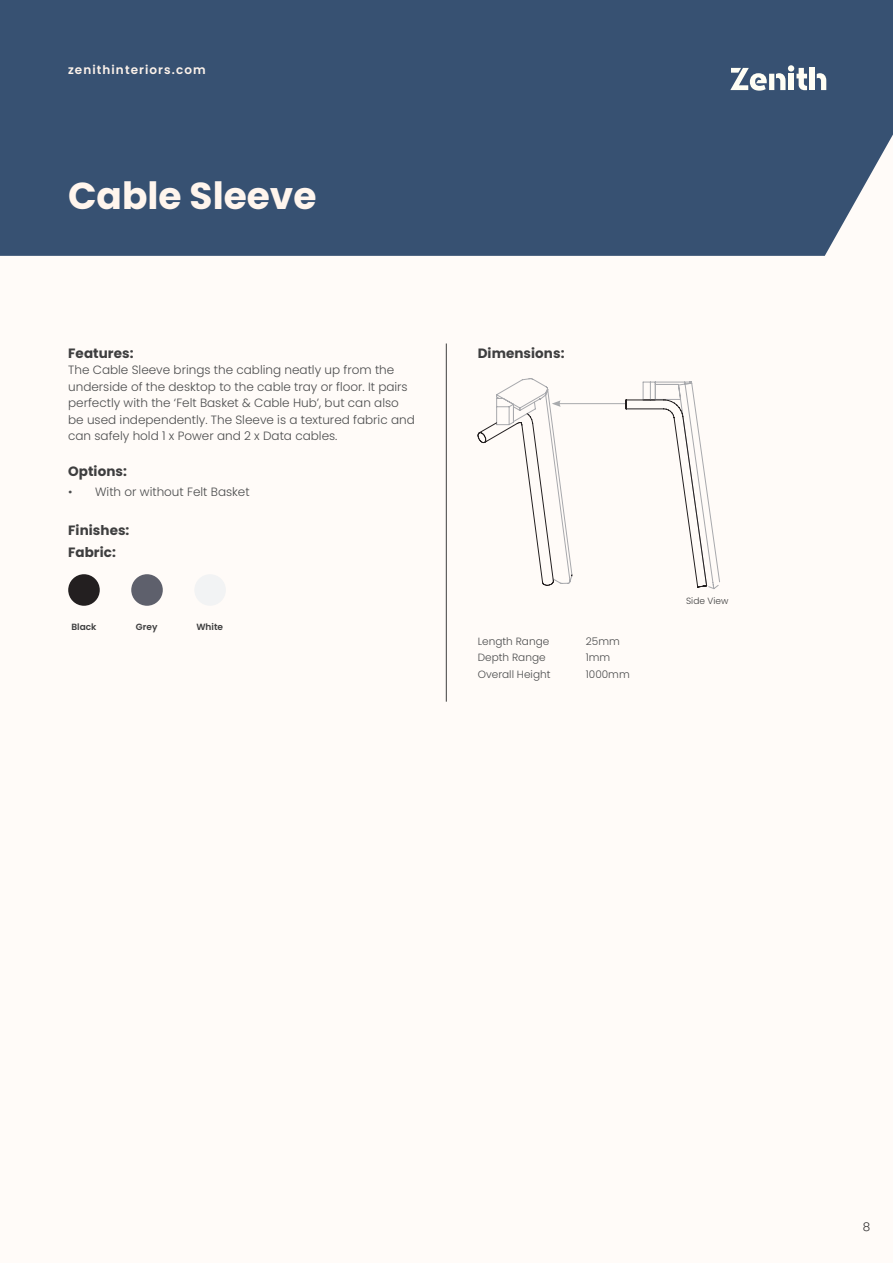
<style>
.page{position:relative;width:893px;height:1263px;background:#fffbf8}
.page>*{position:absolute;margin:0;border:0;box-sizing:border-box;transform-origin:0 0}
.PRODUCT_NAME{font:700 37.5px "Poppins";color:#fff5ed}
.COPY{font:700 13.5px "Poppins";letter-spacing:.005em;color:#3e3e3f}
.COPY-2{font:300 12px/16.5px "Poppins";color:#4b4c4d}
.t1{font:600 12px "Poppins";letter-spacing:.09em;color:#fdf3eb}
.t2{font:300 12px "Poppins";color:#312f30}
.COPY-3{font:300 10.5px "Poppins";color:#4b4c4d}
.COLOURS_SPECS{font:600 9px "Poppins";color:#3e3e3f}
.COLOURS_SPECS-2{font:300 9px "Poppins";color:#3e3e3f}
</style>
<div class="page">
<div style="left:0;top:0;width:893px;height:256px;background:#375172"></div>
<div style="left:788px;top:74px;width:6px;height:16px;background:#fffef4"></div>
<div style="left:788px;top:65px;width:6px;height:7px;background:#fffef4;border-radius:50%"></div>
<svg style="left:796px;top:68px;width:11px;height:23px"></svg>
<div style="left:810px;top:68px;width:5px;height:22px;background:#fffef4"></div>
<svg style="left:817px;top:73px;width:9px;height:17px"></svg>
<svg style="left:730px;top:68px;width:55px;height:23px"></svg>
<hr style="left:446px;top:343px;width:1px;height:359px;background:#3e3e3f">
<hr style="left:558px;top:403px;width:68px;height:1px;background:#a8aaad">
<svg style="left:477px;top:378px;width:96px;height:208px"></svg>
<svg style="left:626px;top:382px;width:94px;height:207px"></svg>
<div style="left:68px;top:574px;width:32px;height:32px;background:#231f20;border-radius:50%"></div>
<div style="left:194px;top:574px;width:32px;height:32px;background:#f2f3f4;border-radius:50%"></div>
<div style="left:131px;top:574px;width:32px;height:32px;background:#5e606c;border-radius:50%"></div>
<p class="t1" style="left:68px;top:63px;width:139px">zenithinteriors.com</p>
<p class="PRODUCT_NAME" style="left:68px;top:174px;width:250px">Cable Sleeve</p>
<p class="COPY" style="left:68px;top:345px;width:67px">Features:</p>
<p class="COPY-2" style="left:68px;top:362px;width:348px">The Cable Sleeve brings the cabling neatly up from the underside of the desktop to the cable tray or floor. It pairs perfectly with the ‘Felt Basket &amp; Cable Hub’, but can also be used independently. The Sleeve is a textured fabric and can safely hold 1 x Power and 2 x Data cables.</p>
<p class="COPY" style="left:68px;top:464px;width:60px">Options:</p>
<p class="COPY-2" style="left:68px;top:483px;width:183px">• With or without Felt Basket</p>
<p class="COPY" style="left:68px;top:522px;width:63px">Finishes:</p>
<p class="COPY" style="left:68px;top:545px;width:49px">Fabric:</p>
<p class="COLOURS_SPECS" style="left:71px;top:622px;width:27px">Black</p>
<p class="COLOURS_SPECS" style="left:136px;top:622px;width:23px">Grey</p>
<p class="COLOURS_SPECS" style="left:196px;top:622px;width:28px">White</p>
<p class="COPY" style="left:478px;top:345px;width:88px">Dimensions:</p>
<p class="COPY-3" style="left:478px;top:635px;width:73px">Length Range</p>
<p class="COPY-3" style="left:586px;top:635px;width:35px">25mm</p>
<p class="COPY-3" style="left:478px;top:651px;width:69px">Depth Range</p>
<p class="COPY-3" style="left:586px;top:651px;width:26px">1mm</p>
<p class="COPY-3" style="left:478px;top:668px;width:74px">Overall Height</p>
<p class="COPY-3" style="left:586px;top:668px;width:45px">1000mm</p>
<p class="COLOURS_SPECS-2" style="left:686px;top:596px;width:44px">Side View</p>
<p class="t2" style="left:863px;top:1220px;width:9px">8</p>
</div>
